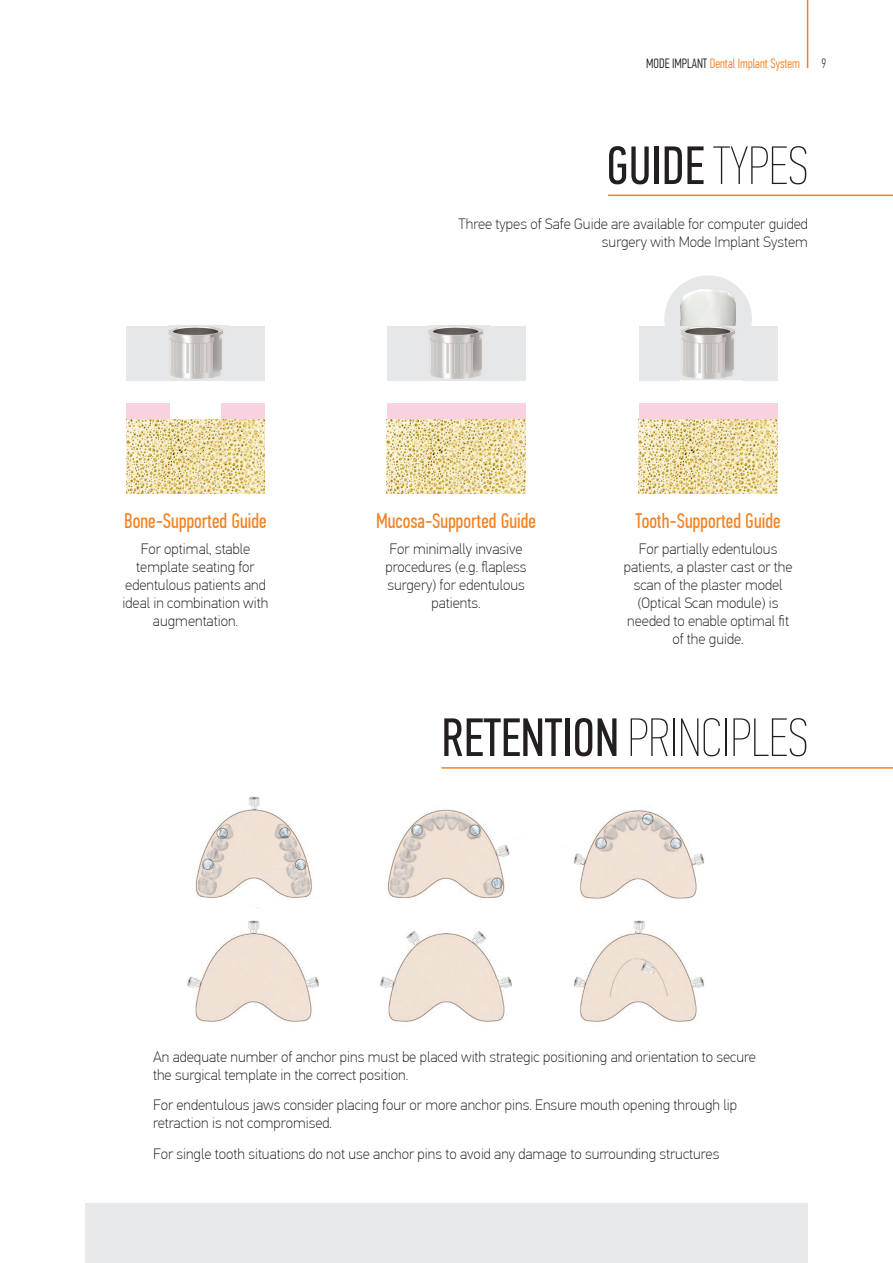
<style>
.page{position:relative;width:893px;height:1263px;background:#fff}
.page>*{position:absolute;margin:0;border:0;box-sizing:border-box;transform-origin:0 0}
.t1{font:54px "PF Din Text Comp Pro X Thin";color:#231f20}
.t2{font:54px "PF Din Text Comp Pro";color:#231f20}
.t3{font:21px "PF Din Text Comp Pro";color:#f58220}
.t4{font:100 15px/18px "PF Din Text Pro";color:#231f20;text-align:center}
.t5{font:300 13.5px "PF Din Text Comp Pro";color:#f58220}
.t6{font:100 13.5px "PF Din Text Comp Pro";color:#231f20}
.s1{color:#231f20}
.s2{font-family:"PF Din Text Comp Pro X Thin"}
.s3{font-family:"PF Din Text Comp Pro"}
</style>
<div class="page">
<hr style="left:807px;top:0;width:1px;height:68px;background:#f58220">
<div style="left:85px;top:1203px;width:723px;height:60px;background:#e8e9ea"></div>
<div style="left:387px;top:403px;width:138px;height:19px;background:#f9d2e2"></div>
<img style="left:387px;top:420px;width:138px;height:73px">
<div style="left:387px;top:326px;width:138px;height:54px;background:#e6e7e9"></div>
<img style="left:429px;top:326px;width:55px;height:53px">
<div style="left:664px;top:275px;width:88px;height:87px;background:#e6e7e9;border-radius:50%"></div>
<img style="left:680px;top:289px;width:56px;height:37px">
<div style="left:639px;top:326px;width:138px;height:54px;background:#e6e7e9"></div>
<div style="left:639px;top:403px;width:138px;height:19px;background:#f9d2e2"></div>
<img style="left:639px;top:420px;width:138px;height:73px">
<img style="left:681px;top:320px;width:55px;height:6px">
<img style="left:681px;top:326px;width:54px;height:53px">
<div style="left:126px;top:403px;width:43px;height:19px;background:#f9d2e2"></div>
<div style="left:222px;top:403px;width:43px;height:19px;background:#f9d2e2"></div>
<img style="left:126px;top:420px;width:139px;height:73px">
<div style="left:126px;top:326px;width:139px;height:54px;background:#e6e7e9"></div>
<img style="left:168px;top:326px;width:56px;height:53px">
<img style="left:187px;top:796px;width:518px;height:226px">
<hr style="left:608px;top:195px;width:285px;height:1px;background:#f58220">
<hr style="left:441px;top:767px;width:452px;height:2px;background:#f58220">
<p class="t5" style="left:646px;top:56px;width:155px"><span class="s1">MODE IMPLANT</span> Dental Implant System</p>
<p class="t6" style="left:821px;top:56px;width:6px">9</p>
<h1 class="t2" style="left:606px;top:135px;width:203px">GUIDE <span class="s2">TYPES</span></h1>
<h2 class="t3" style="left:124px;top:508px;width:144px">Bone-Supported Guide</h2>
<p class="t4" style="left:123px;top:540px;width:147px">For optimal, stable template seating for edentulous patients and ideal in combination with augmentation.</p>
<p class="t4" style="left:459px;top:215px;width:351px;text-align:right">Three types of Safe Guide are available for computer guided surgery with Mode Implant System</p>
<h2 class="t3" style="left:376px;top:508px;width:162px">Mucosa-Supported Guide</h2>
<p class="t4" style="left:385px;top:540px;width:143px">For minimally invasive procedures (e.g. flapless surgery) for edentulous patients.</p>
<h2 class="t3" style="left:636px;top:508px;width:146px">Tooth-Supported Guide</h2>
<p class="t4" style="left:624px;top:540px;width:170px">For partially edentulous patients, a plaster cast or the scan of the plaster model (Optical Scan module) is needed to enable optimal fit of the guide.</p>
<h1 class="t1" style="left:441px;top:707px;width:368px"><span class="s3">RETENTION</span> PRINCIPLES</h1>
<p class="t4" style="left:153px;top:1048px;width:604px;text-align:left">An adequate number of anchor pins must be placed with strategic positioning and orientation to secure the surgical template in the correct position.</p>
<p class="t4" style="left:153px;top:1096px;width:586px;text-align:left">For endentulous jaws consider placing four or more anchor pins. Ensure mouth opening through lip retraction is not compromised.</p>
<p class="t4" style="left:153px;top:1145px;width:568px">For single tooth situations do not use anchor pins to avoid any damage to surrounding structures</p>
</div>
